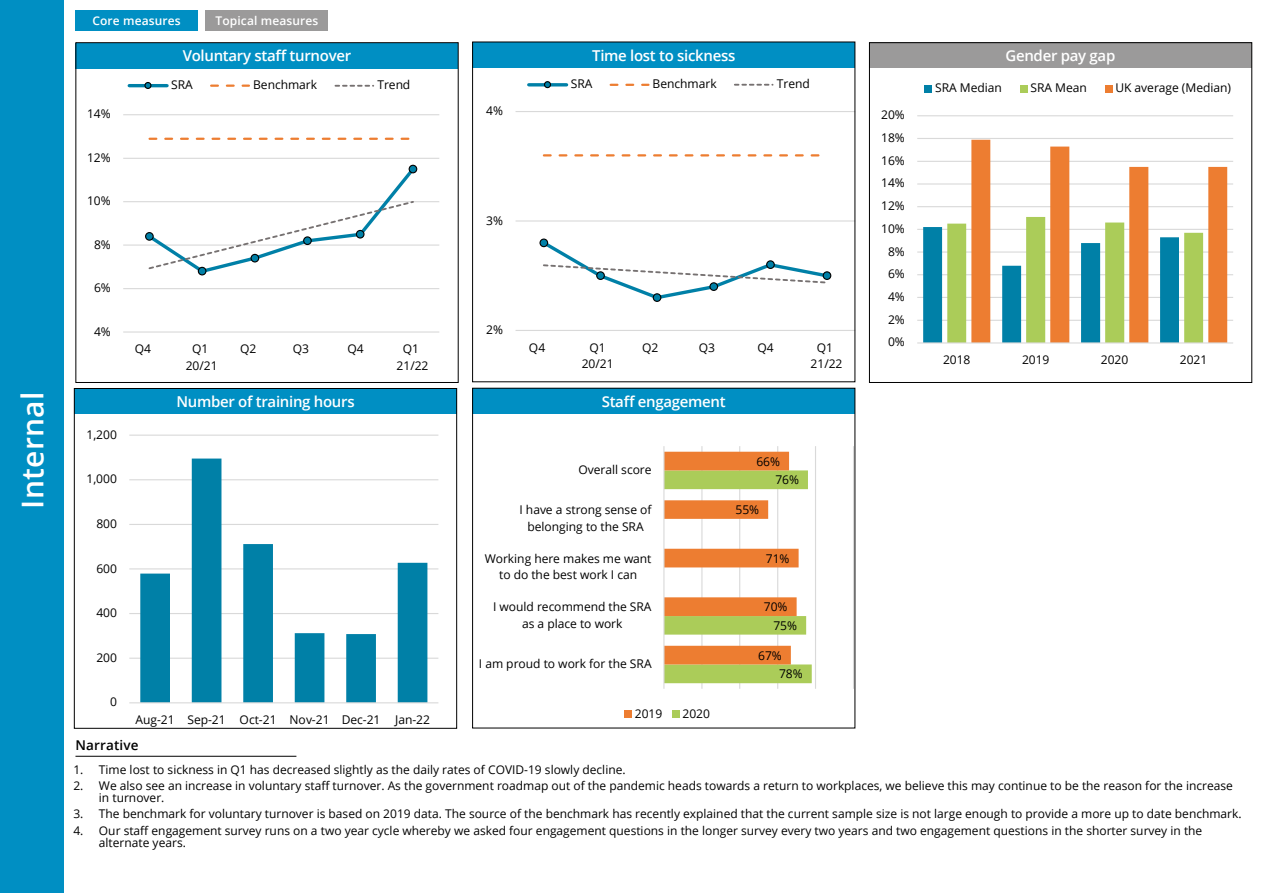
<style>
.page{position:relative;width:1263px;height:893px;background:#fff}
.page>*{position:absolute;margin:0;border:0;box-sizing:border-box;transform-origin:0 0}
.t1{font:600 30px "Open Sans";letter-spacing:.01em;color:#fff}
.t2{font:600 15px "Open Sans";letter-spacing:-.02em;color:#fff}
.t3{font:600 13.5px "Open Sans";letter-spacing:.01em;color:#000}
.t4{font:12px/16.4px "Open Sans";color:#000;text-align:center}
.t5{font:600 12px "Open Sans";letter-spacing:.01em;color:#fff}
</style>
<div class="page">
<hr style="left:123px;top:288px;width:316px;height:1px;background:#d9d9d9">
<hr style="left:123px;top:244px;width:316px;height:2px;background:#d9d9d9">
<hr style="left:123px;top:201px;width:316px;height:1px;background:#d9d9d9">
<hr style="left:123px;top:158px;width:316px;height:1px;background:#d9d9d9">
<hr style="left:123px;top:114px;width:316px;height:1px;background:#d9d9d9">
<hr style="left:123px;top:331px;width:316px;height:2px;background:#d9d9d9">
<svg style="left:150px;top:138px;width:260px;height:2px"></svg>
<svg style="left:145px;top:164px;width:273px;height:111px"></svg>
<hr style="left:129px;top:84px;width:38px;height:3px;background:#0080a7">
<div style="left:144px;top:82px;width:7px;height:7px;border:1px solid #000;border-radius:50%"></div>
<svg style="left:211px;top:85px;width:38px;height:2px"></svg>
<svg style="left:335px;top:85px;width:38px;height:2px"></svg>
<hr style="left:515px;top:220px;width:340px;height:2px;background:#d9d9d9">
<hr style="left:515px;top:111px;width:340px;height:1px;background:#d9d9d9">
<hr style="left:515px;top:330px;width:340px;height:1px;background:#d9d9d9">
<div style="left:653px;top:293px;width:8px;height:9px;border:1px solid #000;border-radius:50%"></div>
<svg style="left:544px;top:154px;width:276px;height:2px"></svg>
<svg style="left:539px;top:238px;width:292px;height:63px"></svg>
<hr style="left:529px;top:83px;width:38px;height:3px;background:#0080a7">
<div style="left:544px;top:81px;width:7px;height:7px;border:1px solid #000;border-radius:50%"></div>
<svg style="left:611px;top:84px;width:37px;height:2px"></svg>
<svg style="left:735px;top:84px;width:38px;height:2px"></svg>
<hr style="left:917px;top:320px;width:316px;height:1px;background:#d9d9d9">
<hr style="left:917px;top:297px;width:316px;height:1px;background:#d9d9d9">
<hr style="left:917px;top:274px;width:316px;height:1px;background:#d9d9d9">
<hr style="left:917px;top:251px;width:316px;height:2px;background:#d9d9d9">
<hr style="left:917px;top:229px;width:316px;height:1px;background:#d9d9d9">
<hr style="left:917px;top:206px;width:316px;height:1px;background:#d9d9d9">
<hr style="left:917px;top:183px;width:316px;height:2px;background:#d9d9d9">
<hr style="left:917px;top:161px;width:316px;height:1px;background:#d9d9d9">
<hr style="left:917px;top:138px;width:316px;height:1px;background:#d9d9d9">
<hr style="left:917px;top:115px;width:316px;height:1px;background:#d9d9d9">
<svg style="left:923px;top:223px;width:48px;height:119px"></svg>
<svg style="left:971px;top:140px;width:256px;height:202px"></svg>
<hr style="left:917px;top:342px;width:316px;height:1px;background:#d9d9d9">
<div style="left:925px;top:85px;width:7px;height:8px;background:#0080a7"></div>
<div style="left:1020px;top:85px;width:7px;height:8px;background:#abcc59"></div>
<div style="left:1105px;top:85px;width:7px;height:8px;background:#ed7d31"></div>
<hr style="left:701px;top:446px;width:1px;height:243px;background:#d9d9d9">
<hr style="left:739px;top:446px;width:1px;height:243px;background:#d9d9d9">
<hr style="left:777px;top:446px;width:1px;height:243px;background:#d9d9d9">
<hr style="left:815px;top:446px;width:1px;height:243px;background:#d9d9d9">
<svg style="left:664px;top:452px;width:148px;height:231px"></svg>
<hr style="left:663px;top:446px;width:1px;height:243px;background:#d9d9d9">
<div style="left:624px;top:710px;width:8px;height:8px;background:#ed7d31"></div>
<div style="left:672px;top:710px;width:8px;height:8px;background:#abcc59"></div>
<hr style="left:129px;top:658px;width:309px;height:1px;background:#d9d9d9">
<hr style="left:129px;top:613px;width:309px;height:1px;background:#d9d9d9">
<hr style="left:129px;top:568px;width:309px;height:1px;background:#d9d9d9">
<hr style="left:129px;top:524px;width:309px;height:1px;background:#d9d9d9">
<hr style="left:129px;top:479px;width:309px;height:1px;background:#d9d9d9">
<hr style="left:129px;top:435px;width:309px;height:1px;background:#d9d9d9">
<svg style="left:140px;top:459px;width:287px;height:243px"></svg>
<hr style="left:129px;top:702px;width:309px;height:1px;background:#d9d9d9">
<div style="left:0;top:0;width:64px;height:893px;background:#008fc3"></div>
<div style="left:869px;top:42px;width:383px;height:26px;background:#9b9a9a"></div>
<div style="left:869px;top:42px;width:383px;height:341px;border:1px solid #000"></div>
<div style="left:75px;top:10px;width:123px;height:21px;background:#008fc3"></div>
<hr style="left:75px;top:756px;width:221px;height:1px;background:#000">
<div style="left:74px;top:388px;width:383px;height:26px;background:#008fc3"></div>
<div style="left:472px;top:388px;width:383px;height:26px;background:#008fc3"></div>
<div style="left:74px;top:388px;width:383px;height:340px;border:1px solid #000"></div>
<div style="left:472px;top:388px;width:383px;height:340px;border:1px solid #000"></div>
<div style="left:472px;top:42px;width:383px;height:26px;background:#008fc3"></div>
<div style="left:206px;top:10px;width:122px;height:21px;background:#9b9a9a"></div>
<div style="left:75px;top:43px;width:383px;height:25px;background:#008fc3"></div>
<div style="left:76px;top:42px;width:382px;height:341px;border:1px solid #000"></div>
<h1 class="t1" style="left:12px;top:509px;width:119px;rotate:-90deg">Internal</h1>
<p class="t5" style="left:92px;top:13px;width:90px">Core measures</p>
<p class="t5" style="left:215px;top:13px;width:104px">Topical measures</p>
<p class="t2" style="left:183px;top:46px;width:170px">Voluntary staff turnover</p>
<p class="t4" style="left:87px;top:105px;width:25px">14%</p>
<p class="t4" style="left:87px;top:149px;width:25px">12%</p>
<p class="t4" style="left:87px;top:192px;width:25px">10%</p>
<p class="t4" style="left:94px;top:236px;width:18px">8%</p>
<p class="t4" style="left:94px;top:279px;width:18px">6%</p>
<p class="t4" style="left:94px;top:323px;width:18px">4%</p>
<p class="t4" style="left:171px;top:76px;width:23px">SRA</p>
<p class="t4" style="left:253px;top:76px;width:66px">Benchmark</p>
<p class="t4" style="left:377px;top:76px;width:34px">Trend</p>
<p class="t4" style="left:135px;top:340px;width:18px">Q4</p>
<p class="t4" style="left:186px;top:340px;width:33px">Q1<br>20/21</p>
<p class="t4" style="left:240px;top:340px;width:18px">Q2</p>
<p class="t4" style="left:293px;top:340px;width:18px">Q3</p>
<p class="t4" style="left:347px;top:340px;width:18px">Q4</p>
<p class="t4" style="left:397px;top:340px;width:33px">Q1<br>21/22</p>
<p class="t4" style="left:486px;top:102px;width:18px">4%</p>
<p class="t4" style="left:486px;top:212px;width:18px">3%</p>
<p class="t2" style="left:592px;top:45px;width:145px">Time lost to sickness</p>
<p class="t4" style="left:571px;top:75px;width:23px">SRA</p>
<p class="t4" style="left:653px;top:75px;width:66px">Benchmark</p>
<p class="t4" style="left:777px;top:75px;width:34px">Trend</p>
<p class="t4" style="left:486px;top:321px;width:18px">2%</p>
<p class="t4" style="left:529px;top:339px;width:18px">Q4</p>
<p class="t4" style="left:582px;top:339px;width:33px">Q1<br>20/21</p>
<p class="t4" style="left:642px;top:339px;width:18px">Q2</p>
<p class="t4" style="left:699px;top:339px;width:18px">Q3</p>
<p class="t4" style="left:757px;top:339px;width:18px">Q4</p>
<p class="t4" style="left:810px;top:339px;width:33px">Q1<br>21/22</p>
<p class="t4" style="left:87px;top:426px;width:32px">1,200</p>
<p class="t4" style="left:87px;top:470px;width:32px">1,000</p>
<p class="t4" style="left:96px;top:515px;width:22px">800</p>
<p class="t4" style="left:96px;top:560px;width:22px">600</p>
<p class="t4" style="left:96px;top:604px;width:22px">400</p>
<p class="t4" style="left:96px;top:649px;width:22px">200</p>
<p class="t4" style="left:110px;top:693px;width:8px">0</p>
<p class="t2" style="left:176px;top:391px;width:180px">Number of training hours</p>
<p class="t2" style="left:602px;top:391px;width:126px">Staff engagement</p>
<p class="t4" style="left:578px;top:461px;width:75px">Overall score</p>
<p class="t4" style="left:519px;top:501px;width:134px">I have a strong sense of belonging to the SRA</p>
<p class="t4" style="left:485px;top:550px;width:168px">Working here makes me want to do the best work I can</p>
<p class="t4" style="left:493px;top:598px;width:160px">I would recommend the SRA as a place to work</p>
<p class="t4" style="left:136px;top:711px;width:296px">Aug-21 Sep-21 Oct-21 Nov-21 Dec-21 Jan-22</p>
<p class="t4" style="left:479px;top:655px;width:174px">I am proud to work for the SRA</p>
<p class="t4" style="left:635px;top:705px;width:29px">2019</p>
<p class="t4" style="left:683px;top:705px;width:29px">2020</p>
<p class="t3" style="left:75px;top:736px;width:65px">Narrative</p>
<p class="t4" style="left:756px;top:453px;width:25px">66%</p>
<p class="t4" style="left:735px;top:501px;width:25px">55%</p>
<p class="t4" style="left:775px;top:471px;width:25px">76%</p>
<p class="t4" style="left:766px;top:550px;width:25px">71%</p>
<p class="t4" style="left:764px;top:598px;width:25px">70%</p>
<p class="t4" style="left:773px;top:617px;width:25px">75%</p>
<p class="t4" style="left:758px;top:647px;width:25px">67%</p>
<p class="t4" style="left:779px;top:666px;width:25px">78%</p>
<p class="t4" style="left:881px;top:106px;width:25px">20%</p>
<p class="t4" style="left:881px;top:129px;width:25px">18%</p>
<p class="t4" style="left:881px;top:152px;width:25px">16%</p>
<p class="t4" style="left:881px;top:175px;width:25px">14%</p>
<p class="t4" style="left:881px;top:197px;width:25px">12%</p>
<p class="t4" style="left:881px;top:220px;width:25px">10%</p>
<p class="t4" style="left:888px;top:243px;width:18px">8%</p>
<p class="t4" style="left:888px;top:265px;width:18px">6%</p>
<p class="t4" style="left:888px;top:288px;width:18px">4%</p>
<p class="t4" style="left:888px;top:311px;width:18px">2%</p>
<p class="t4" style="left:888px;top:334px;width:18px">0%</p>
<p class="t2" style="left:1005px;top:45px;width:111px">Gender pay gap</p>
<p class="t4" style="left:935px;top:80px;width:68px">SRA Median</p>
<p class="t4" style="left:1030px;top:80px;width:58px">SRA Mean</p>
<p class="t4" style="left:1115px;top:80px;width:117px">UK average (Median)</p>
<p class="t4" style="left:943px;top:351px;width:29px">2018</p>
<p class="t4" style="left:1022px;top:351px;width:29px">2019</p>
<p class="t4" style="left:1101px;top:351px;width:29px">2020</p>
<p class="t4" style="left:1180px;top:351px;width:29px">2021</p>
<p class="t4" style="left:73px;top:761px;width:554px">1. Time lost to sickness in Q1 has decreased slightly as the daily rates of COVID-19 slowly decline.</p>
<p class="t4" style="left:99px;top:779px;width:1135px;line-height:12px;text-align:left;text-indent:-26px">2. We also see an increase in voluntary staff turnover. As the government roadmap out of the pandemic heads towards a return to workplaces, we believe this may continue to be the reason for the increase in turnover.</p>
<p class="t4" style="left:73px;top:805px;width:1170px">3. The benchmark for voluntary turnover is based on 2019 data. The source of the benchmark has recently explained that the current sample size is not large enough to provide a more up to date benchmark.</p>
<p class="t4" style="left:99px;top:824px;width:1105px;line-height:12px;text-align:left;text-indent:-26px">4. Our staff engagement survey runs on a two year cycle whereby we asked four engagement questions in the longer survey every two years and two engagement questions in the shorter survey in the alternate years.</p>
</div>
